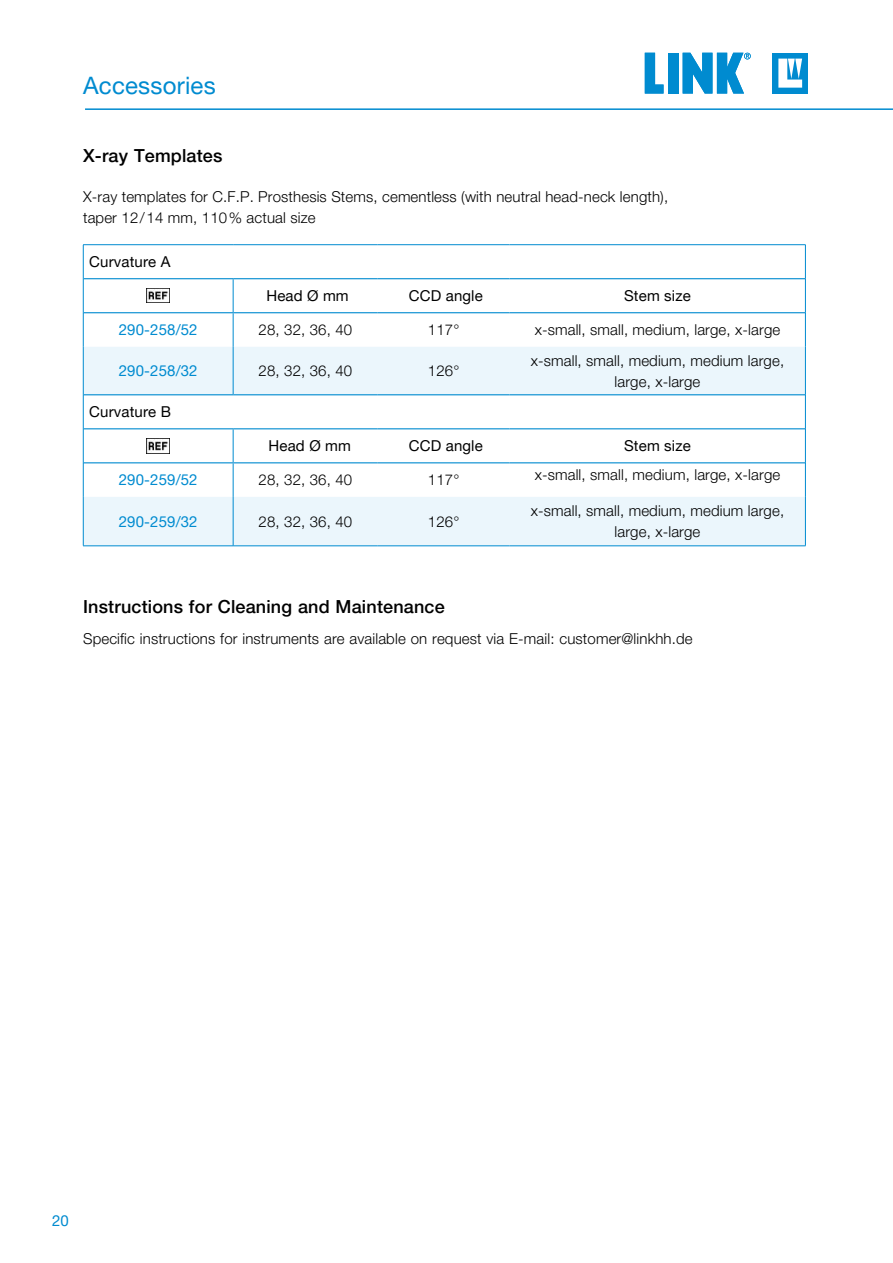
<style>
.page{position:relative;width:893px;height:1263px;background:#fff}
.page>*{position:absolute;margin:0;border:0;box-sizing:border-box;transform-origin:0 0}
.t1{font:24px "Helvetica Neue LT Pro";letter-spacing:.01em;color:#008bd0}
.t2{font:500 18px "Helvetica Neue LT Pro";letter-spacing:.01em;color:#000}
.t3{font:300 15px/21px "Helvetica Neue LT Pro";letter-spacing:.01em;color:#000;text-align:center}
.t4{font:15px "Helvetica Neue LT Pro";letter-spacing:.01em;color:#000}
.t5{font:15px "Helvetica Neue LT Pro";letter-spacing:.01em;color:#008bd0}
</style>
<div class="page">
<hr style="left:85px;top:108px;width:808px;height:2px;background:#008bd0">
<div style="left:773px;top:53px;width:35px;height:41px;background:#008bd0"></div>
<svg style="left:778px;top:59px;width:24px;height:29px"></svg>
<svg style="left:645px;top:53px;width:18px;height:41px"></svg>
<div style="left:668px;top:53px;width:10px;height:41px;background:#008bd0"></div>
<svg style="left:683px;top:53px;width:68px;height:41px"></svg>
<svg style="left:84px;top:347px;width:721px;height:199px;fill:#ebf6fc"></svg>
<hr style="left:233px;top:279px;width:1px;height:33px;background:#008bd0">
<hr style="left:233px;top:313px;width:1px;height:34px;background:#008bd0">
<hr style="left:233px;top:347px;width:1px;height:47px;background:#008bd0">
<hr style="left:233px;top:429px;width:1px;height:33px;background:#008bd0">
<hr style="left:233px;top:463px;width:1px;height:34px;background:#008bd0">
<hr style="left:233px;top:497px;width:1px;height:49px;background:#008bd0">
<hr style="left:83px;top:244px;width:150px;height:1px;background:#008bd0">
<hr style="left:83px;top:245px;width:1px;height:34px;background:#008bd0">
<hr style="left:233px;top:244px;width:145px;height:1px;background:#008bd0">
<hr style="left:378px;top:244px;width:132px;height:1px;background:#008bd0">
<hr style="left:510px;top:244px;width:296px;height:1px;background:#008bd0">
<hr style="left:805px;top:245px;width:1px;height:34px;background:#008bd0">
<hr style="left:83px;top:279px;width:1px;height:34px;background:#008bd0">
<hr style="left:805px;top:279px;width:1px;height:34px;background:#008bd0">
<hr style="left:83px;top:313px;width:1px;height:34px;background:#008bd0">
<hr style="left:805px;top:313px;width:1px;height:34px;background:#008bd0">
<hr style="left:83px;top:347px;width:1px;height:48px;background:#008bd0">
<hr style="left:805px;top:347px;width:1px;height:48px;background:#008bd0">
<hr style="left:83px;top:395px;width:1px;height:34px;background:#008bd0">
<hr style="left:805px;top:395px;width:1px;height:34px;background:#008bd0">
<hr style="left:83px;top:429px;width:1px;height:34px;background:#008bd0">
<hr style="left:805px;top:429px;width:1px;height:34px;background:#008bd0">
<hr style="left:83px;top:463px;width:1px;height:34px;background:#008bd0">
<hr style="left:805px;top:463px;width:1px;height:34px;background:#008bd0">
<hr style="left:83px;top:497px;width:1px;height:49px;background:#008bd0">
<hr style="left:805px;top:497px;width:1px;height:49px;background:#008bd0">
<hr style="left:83px;top:546px;width:150px;height:1px;background:#008bd0">
<hr style="left:233px;top:546px;width:145px;height:1px;background:#008bd0">
<hr style="left:378px;top:546px;width:132px;height:1px;background:#008bd0">
<hr style="left:510px;top:546px;width:296px;height:1px;background:#008bd0">
<hr style="left:83px;top:278px;width:150px;height:1px;background:#008bd0">
<hr style="left:233px;top:278px;width:145px;height:1px;background:#008bd0">
<hr style="left:378px;top:278px;width:132px;height:1px;background:#008bd0">
<hr style="left:510px;top:278px;width:295px;height:1px;background:#008bd0">
<hr style="left:83px;top:312px;width:150px;height:1px;background:#008bd0">
<hr style="left:233px;top:312px;width:145px;height:1px;background:#008bd0">
<hr style="left:378px;top:312px;width:132px;height:1px;background:#008bd0">
<hr style="left:510px;top:312px;width:295px;height:1px;background:#008bd0">
<hr style="left:83px;top:394px;width:150px;height:1px;background:#008bd0">
<hr style="left:233px;top:394px;width:145px;height:1px;background:#008bd0">
<hr style="left:378px;top:394px;width:132px;height:1px;background:#008bd0">
<hr style="left:510px;top:394px;width:295px;height:1px;background:#008bd0">
<hr style="left:83px;top:428px;width:150px;height:1px;background:#008bd0">
<hr style="left:233px;top:428px;width:145px;height:1px;background:#008bd0">
<hr style="left:378px;top:428px;width:132px;height:1px;background:#008bd0">
<hr style="left:510px;top:428px;width:295px;height:1px;background:#008bd0">
<hr style="left:83px;top:462px;width:150px;height:1px;background:#008bd0">
<hr style="left:233px;top:462px;width:145px;height:1px;background:#008bd0">
<hr style="left:378px;top:462px;width:132px;height:1px;background:#008bd0">
<hr style="left:510px;top:462px;width:295px;height:1px;background:#008bd0">
<img style="left:146px;top:288px;width:24px;height:15px">
<img style="left:146px;top:438px;width:24px;height:15px">
<h1 class="t1" style="left:83px;top:70px;width:134px">Accessories</h1>
<p class="t2" style="left:83px;top:144px;width:141px">X-ray Templates</p>
<p class="t3" style="left:83px;top:186px;width:587px;text-align:left">X-ray templates for C.F.P. Prosthesis Stems, cementless (with neutral head-neck length), taper 12/14 mm, 110% actual size</p>
<p class="t4" style="left:89px;top:252px;width:83px">Curvature A</p>
<p class="t4" style="left:266px;top:286px;width:84px">Head Ø mm</p>
<p class="t4" style="left:409px;top:286px;width:75px">CCD angle</p>
<p class="t4" style="left:624px;top:286px;width:68px">Stem size</p>
<p class="t5" style="left:119px;top:320px;width:80px">290-258/52</p>
<p class="t3" style="left:259px;top:319px;width:95px">28, 32, 36, 40</p>
<p class="t3" style="left:428px;top:319px;width:33px">117°</p>
<p class="t3" style="left:535px;top:319px;width:247px">x-small, small, medium, large, x-large</p>
<p class="t5" style="left:119px;top:362px;width:80px">290-258/32</p>
<p class="t3" style="left:259px;top:360px;width:95px">28, 32, 36, 40</p>
<p class="t3" style="left:428px;top:360px;width:33px">126°</p>
<p class="t3" style="left:531px;top:349px;width:255px">x-small, small, medium, medium large, large, x-large</p>
<p class="t4" style="left:89px;top:403px;width:83px">Curvature B</p>
<p class="t4" style="left:269px;top:437px;width:84px">Head Ø mm</p>
<p class="t4" style="left:409px;top:437px;width:75px">CCD angle</p>
<p class="t4" style="left:624px;top:437px;width:68px">Stem size</p>
<p class="t5" style="left:119px;top:471px;width:80px">290-259/52</p>
<p class="t3" style="left:259px;top:469px;width:95px">28, 32, 36, 40</p>
<p class="t3" style="left:428px;top:469px;width:33px">117°</p>
<p class="t3" style="left:535px;top:463px;width:247px">x-small, small, medium, large, x-large</p>
<p class="t5" style="left:119px;top:512px;width:80px">290-259/32</p>
<p class="t3" style="left:259px;top:511px;width:95px">28, 32, 36, 40</p>
<p class="t3" style="left:428px;top:511px;width:33px">126°</p>
<p class="t3" style="left:531px;top:500px;width:255px">x-small, small, medium, medium large, large, x-large</p>
<p class="t2" style="left:83px;top:596px;width:363px">Instructions for Cleaning and Maintenance</p>
<p class="t3" style="left:83px;top:627px;width:611px">Specific instructions for instruments are available on request via E-mail: customer@linkhh.de</p>
<p class="t5" style="left:52px;top:1211px;width:18px">20</p>
</div>
